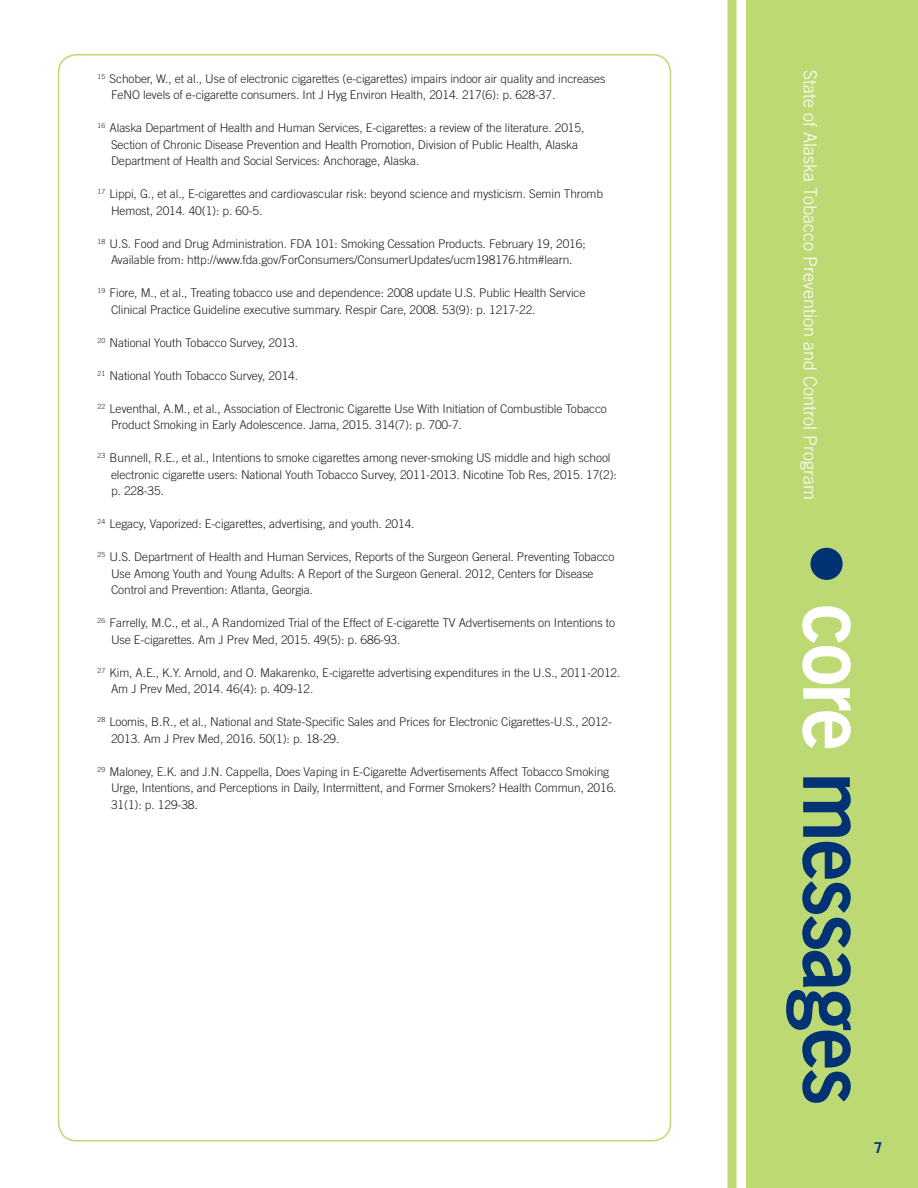
<style>
.page{position:relative;width:918px;height:1188px;background:#fff}
.page>*{position:absolute;margin:0;border:0;box-sizing:border-box;transform-origin:0 0}
.t1{font:89.7px "Trade Gothic LT Std Bd 2";letter-spacing:-.03em;color:#013374;scale:.94 1}
.t2{font:300 18px "Trade Gothic LT Std";color:#fff}
.t3{font:700 15px "Trade Gothic LT Std";color:#013374}
.t4{font:300 12px/16.5px "Trade Gothic LT Std";letter-spacing:-.01em;color:#231f20}
.s1{color:#fff}
</style>
<div class="page">
<div style="left:746px;top:0;width:172px;height:1188px;background:#bdd974"></div>
<div style="left:728px;top:0;width:8px;height:1188px;background:#bdd974"></div>
<div style="left:810px;top:548px;width:33px;height:32px;background:#013374;border-radius:50%"></div>
<p class="t4" style="left:111px;top:70px;width:496px;text-indent:-14px"><sup>15</sup> Schober, W., et al., Use of electronic cigarettes (e-cigarettes) impairs indoor air quality and increases<br>FeNO levels of e-cigarette consumers. Int J Hyg Environ Health, 2014. 217(6): p. 628-37.</p>
<p class="t4" style="left:111px;top:120px;width:475px;text-indent:-14px"><sup>16</sup> Alaska Department of Health and Human Services, E-cigarettes: a review of the literature. 2015,<br>Section of Chronic Disease Prevention and Health Promotion, Division of Public Health, Alaska<br>Department of Health and Social Services: Anchorage, Alaska.</p>
<p class="t4" style="left:111px;top:186px;width:494px;text-indent:-14px"><sup>17</sup> Lippi, G., et al., E-cigarettes and cardiovascular risk: beyond science and mysticism. Semin Thromb<br>Hemost, 2014. 40(1): p. 60-5.</p>
<p class="t4" style="left:98px;top:235px;width:490px;text-align:center"><sup>18</sup> U.S. Food and Drug Administration. FDA 101: Smoking Cessation Products. February 19, 2016;<br>Available from: http://www.fda.gov/ForConsumers/ConsumerUpdates/ucm198176.htm#learn.</p>
<p class="t4" style="left:111px;top:285px;width:476px;text-indent:-14px"><sup>19</sup> Fiore, M., et al., Treating tobacco use and dependence: 2008 update U.S. Public Health Service<br>Clinical Practice Guideline executive summary. Respir Care, 2008. 53(9): p. 1217-22.</p>
<p class="t4" style="left:98px;top:334px;width:202px"><sup>20</sup> National Youth Tobacco Survey, 2013.</p>
<p class="t4" style="left:98px;top:367px;width:202px"><sup>21</sup> National Youth Tobacco Survey, 2014.</p>
<p class="t4" style="left:111px;top:400px;width:497px;text-indent:-14px"><sup>22</sup> Leventhal, A.M., et al., Association of Electronic Cigarette Use With Initiation of Combustible Tobacco<br>Product Smoking in Early Adolescence. Jama, 2015. 314(7): p. 700-7.</p>
<p class="t4" style="left:111px;top:450px;width:507px;text-indent:-14px"><sup>23</sup> Bunnell, R.E., et al., Intentions to smoke cigarettes among never-smoking US middle and high school electronic cigarette users: National Youth Tobacco Survey, 2011-2013. Nicotine Tob Res, 2015. 17(2): p. 228-35.</p>
<p class="t4" style="left:98px;top:516px;width:318px"><sup>24</sup> Legacy, Vaporized: E-cigarettes, advertising, and youth. 2014.</p>
<p class="t4" style="left:111px;top:549px;width:505px;text-indent:-14px"><sup>25</sup> U.S. Department of Health and Human Services, Reports of the Surgeon General. Preventing Tobacco<br>Use Among Youth and Young Adults: A Report of the Surgeon General. 2012, Centers for Disease<br>Control and Prevention: Atlanta, Georgia.</p>
<p class="t4" style="left:111px;top:615px;width:506px;text-indent:-14px"><sup>26</sup> Farrelly, M.C., et al., A Randomized Trial of the Effect of E-cigarette TV Advertisements on Intentions to<br>Use E-cigarettes. Am J Prev Med, 2015. 49(5): p. 686-93.</p>
<p class="t4" style="left:111px;top:664px;width:511px;text-indent:-14px"><sup>27</sup> Kim, A.E., K.Y. Arnold, and O. Makarenko, E-cigarette advertising expenditures in the U.S., 2011-2012.<br>Am J Prev Med, 2014. 46(4): p. 409-12.</p>
<p class="t4" style="left:111px;top:714px;width:503px;text-indent:-14px"><sup>28</sup> Loomis, B.R., et al., National and State-Specific Sales and Prices for Electronic Cigarettes-U.S., 2012-<br>2013. Am J Prev Med, 2016. 50(1): p. 18-29.</p>
<p class="t4" style="left:111px;top:763px;width:507px;text-indent:-14px"><sup>29</sup> Maloney, E.K. and J.N. Cappella, Does Vaping in E-Cigarette Advertisements Affect Tobacco Smoking<br>Urge, Intentions, and Perceptions in Daily, Intermittent, and Former Smokers? Health Commun, 2016.<br>31(1): p. 129-38.</p>
<h2 class="t2" style="left:821px;top:70px;width:431px;rotate:90deg">State of Alaska Tobacco Prevention and Control Program</h2>
<h1 class="t1" style="left:891px;top:604px;width:535px;rotate:90deg"><span class="s1">core</span> messages</h1>
<p class="t3" style="left:874px;top:1138px;width:10px">7</p>
</div>
